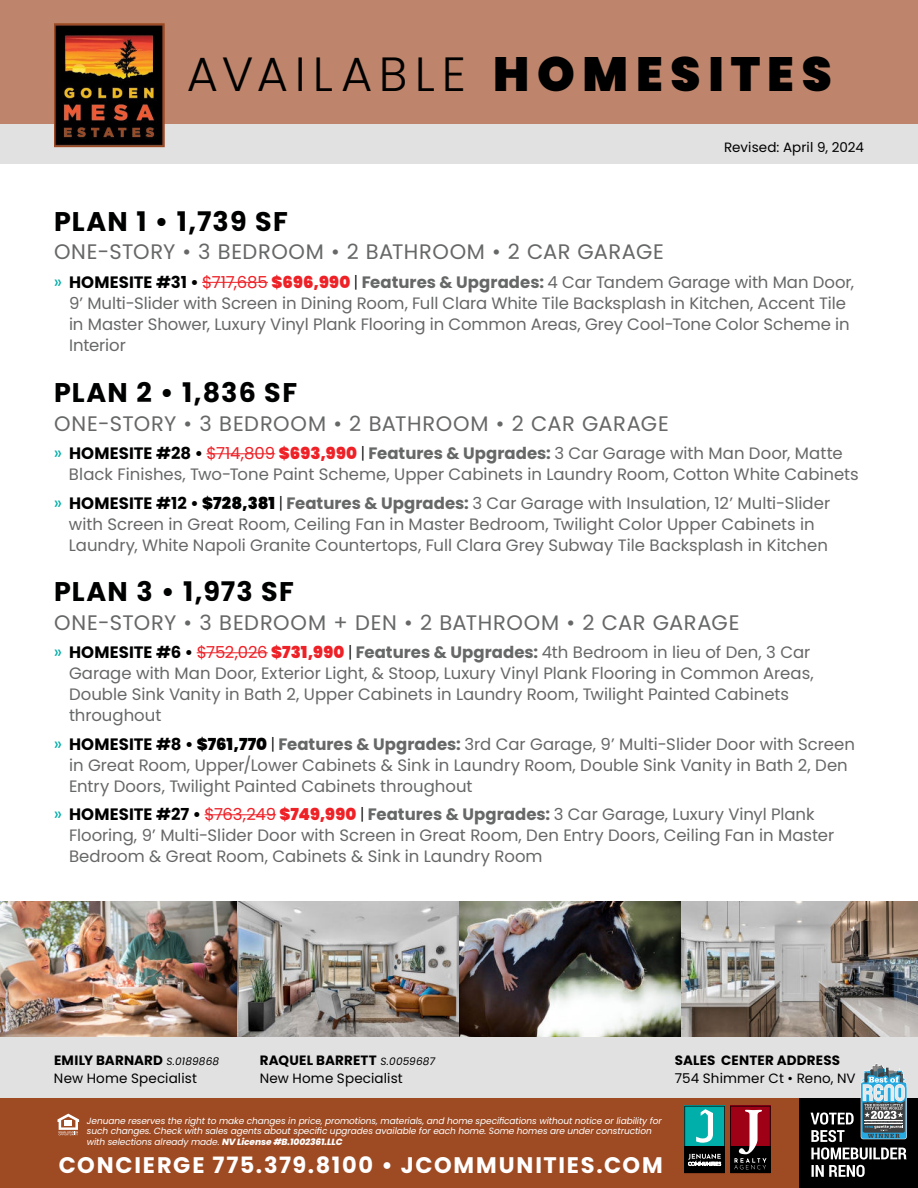
<style>
.page{position:relative;width:918px;height:1188px;background:#fff}
.page>*{position:absolute;margin:0;border:0;box-sizing:border-box;transform-origin:0 0}
.t1{font:300 48px "Poppins";letter-spacing:.14em;color:#000}
.t2{font:700 27px "Poppins";letter-spacing:.045em;color:#000101}
.t3{font:700 22.5px "Poppins";letter-spacing:.08em;color:#fff}
.t4{font:21px "Poppins";letter-spacing:.03em;color:#666767}
.t5{font:16.5px/21px "Poppins";color:#666767}
.t6{font:13.5px/18px "Poppins";letter-spacing:.01em;color:#000}
.t7{font:700 13.5px "Poppins";letter-spacing:.015em;color:#000}
.t8{font:italic 9px/10.5px "Poppins";letter-spacing:-.01em;color:#fff}
.s1{font-weight:900}
.s2{font-size:18px;color:#00aea9}
.s3{font-weight:700;color:#000101}
.s4{color:#ee2127}
.s5{font-weight:900;color:#ee2127}
.s6{font-weight:300;color:#000101}
.s7{font-weight:700}
.s8{font-weight:900;color:#000101}
.s9{font-style:italic;font-size:10.5px}
.s10{font-weight:800}
</style>
<div class="page">
<div style="left:0;top:124px;width:918px;height:40px;background:#e2e1e1"></div>
<div style="left:0;top:0;width:918px;height:124px;background:#be856c"></div>
<img style="left:54px;top:24px;width:111px;height:124px">
<div style="left:0;top:1037px;width:918px;height:61px;background:#e2e1e1"></div>
<div style="left:0;top:1098px;width:918px;height:90px;background:#9e4a23"></div>
<div style="left:799px;top:1098px;width:119px;height:90px;background:#000"></div>
<svg style="left:58px;top:1114px;width:21px;height:21px"></svg>
<svg style="left:811px;top:1064px;width:96px;height:113px"></svg>
<svg style="left:684px;top:1106px;width:87px;height:67px;background:#505152"></svg>
<hr style="left:202px;top:282px;width:66px;height:1px;background:#ee2127">
<hr style="left:206px;top:453px;width:69px;height:1px;background:#ee2127">
<hr style="left:197px;top:652px;width:71px;height:1px;background:#ee2127">
<hr style="left:205px;top:814px;width:71px;height:1px;background:#ee2127">
<img style="left:0;top:902px;width:918px;height:135px">
<h1 class="t1" style="left:187px;top:46px;width:647px">AVAILABLE <span class="s1">HOMESITES</span></h1>
<p class="t6" style="left:724px;top:139px;width:141px">Revised: April 9, 2024</p>
<h2 class="t2" style="left:54px;top:211px;width:235px">PLAN 1 • 1,739 SF</h2>
<p class="t4" style="left:54px;top:240px;width:611px">ONE-STORY • 3 BEDROOM • 2 BATHROOM • 2 CAR GARAGE</p>
<p class="t5" style="left:69px;top:272px;width:787px;text-indent:-15px"><span class="s2">»</span> <span class="s3">HOMESITE #31 •</span> <span class="s4">$717,685</span> <span class="s5">$696,990</span> <span class="s6">|</span> <span class="s7">Features &amp; Upgrades:</span> 4 Car Tandem Garage with Man Door, 9’ Multi-Slider with Screen in Dining Room, Full Clara White Tile Backsplash in Kitchen, Accent Tile in Master Shower, Luxury Vinyl Plank Flooring in Common Areas, Grey Cool-Tone Color Scheme in Interior</p>
<h2 class="t2" style="left:54px;top:382px;width:245px">PLAN 2 • 1,836 SF</h2>
<p class="t4" style="left:54px;top:411px;width:616px">ONE-STORY • 3 BEDROOM • 2 BATHROOM • 2 CAR GARAGE</p>
<p class="t5" style="left:69px;top:443px;width:791px;text-indent:-15px"><span class="s2">»</span> <span class="s3">HOMESITE #28 •</span> <span class="s4">$714,809</span> <span class="s5">$693,990</span> <span class="s6">|</span> <span class="s7">Features &amp; Upgrades:</span> 3 Car Garage with Man Door, Matte<br>Black Finishes, Two-Tone Paint Scheme, Upper Cabinets in Laundry Room, Cotton White Cabinets</p>
<p class="t5" style="left:69px;top:493px;width:763px;text-indent:-15px"><span class="s2">»</span> <span class="s3">HOMESITE #12 •</span> <span class="s8">$728,381</span> <span class="s6">|</span> <span class="s7">Features &amp; Upgrades:</span> 3 Car Garage with Insulation, 12’ Multi-Slider with Screen in Great Room, Ceiling Fan in Master Bedroom, Twilight Color Upper Cabinets in<br>Laundry, White Napoli Granite Countertops, Full Clara Grey Subway Tile Backsplash in Kitchen</p>
<h2 class="t2" style="left:54px;top:581px;width:242px">PLAN 3 • 1,973 SF</h2>
<p class="t4" style="left:54px;top:610px;width:687px">ONE-STORY • 3 BEDROOM + DEN • 2 BATHROOM • 2 CAR GARAGE</p>
<p class="t5" style="left:69px;top:642px;width:746px;text-indent:-15px"><span class="s2">»</span> <span class="s3">HOMESITE #6 •</span> <span class="s4">$752,026</span> <span class="s5">$731,990</span> <span class="s6">|</span> <span class="s7">Features &amp; Upgrades:</span> 4th Bedroom in lieu of Den, 3 Car Garage with Man Door, Exterior Light, &amp; Stoop, Luxury Vinyl Plank Flooring in Common Areas, Double Sink Vanity in Bath 2, Upper Cabinets in Laundry Room, Twilight Painted Cabinets throughout</p>
<p class="t5" style="left:69px;top:734px;width:787px;text-indent:-15px"><span class="s2">»</span> <span class="s3">HOMESITE #8 •</span> <span class="s8">$761,770</span> <span class="s6">|</span> <span class="s7">Features &amp; Upgrades:</span> 3rd Car Garage, 9’ Multi-Slider Door with Screen in Great Room, Upper/Lower Cabinets &amp; Sink in Laundry Room, Double Sink Vanity in Bath 2, Den<br>Entry Doors, Twilight Painted Cabinets throughout</p>
<p class="t5" style="left:69px;top:804px;width:767px;text-indent:-15px"><span class="s2">»</span> <span class="s3">HOMESITE #27 •</span> <span class="s4">$763,249</span> <span class="s5">$749,990</span> <span class="s6">|</span> <span class="s7">Features &amp; Upgrades:</span> 3 Car Garage, Luxury Vinyl Plank<br>Flooring, 9’ Multi-Slider Door with Screen in Great Room, Den Entry Doors, Ceiling Fan in Master<br>Bedroom &amp; Great Room, Cabinets &amp; Sink in Laundry Room</p>
<p class="t6" style="left:260px;top:1053px;width:177px"><span class="s7">RAQUEL BARRETT</span> <span class="s9">S.0059687<br></span>New Home Specialist</p>
<p class="t6" style="left:54px;top:1053px;width:167px"><span class="s7">EMILY BARNARD</span> <span class="s9">S.0189868<br></span>New Home Specialist</p>
<p class="t7" style="left:675px;top:1055px;width:167px">SALES CENTER ADDRESS</p>
<p class="t6" style="left:675px;top:1071px;width:182px">754 Shimmer Ct • Reno, NV</p>
<p class="t8" style="left:87px;top:1116px;width:576px">Jenuane reserves the right to make changes in price, promotions, materials, and home specifications without notice or liability for such changes. Check with sales agents about specific upgrades available for each home. Some homes are under construction with selections already made. <span class="s10">NV License #B.1002361.LLC</span></p>
<h3 class="t3" style="left:59px;top:1156px;width:606px">CONCIERGE 775.379.8100 • JCOMMUNITIES.COM</h3>
</div>
